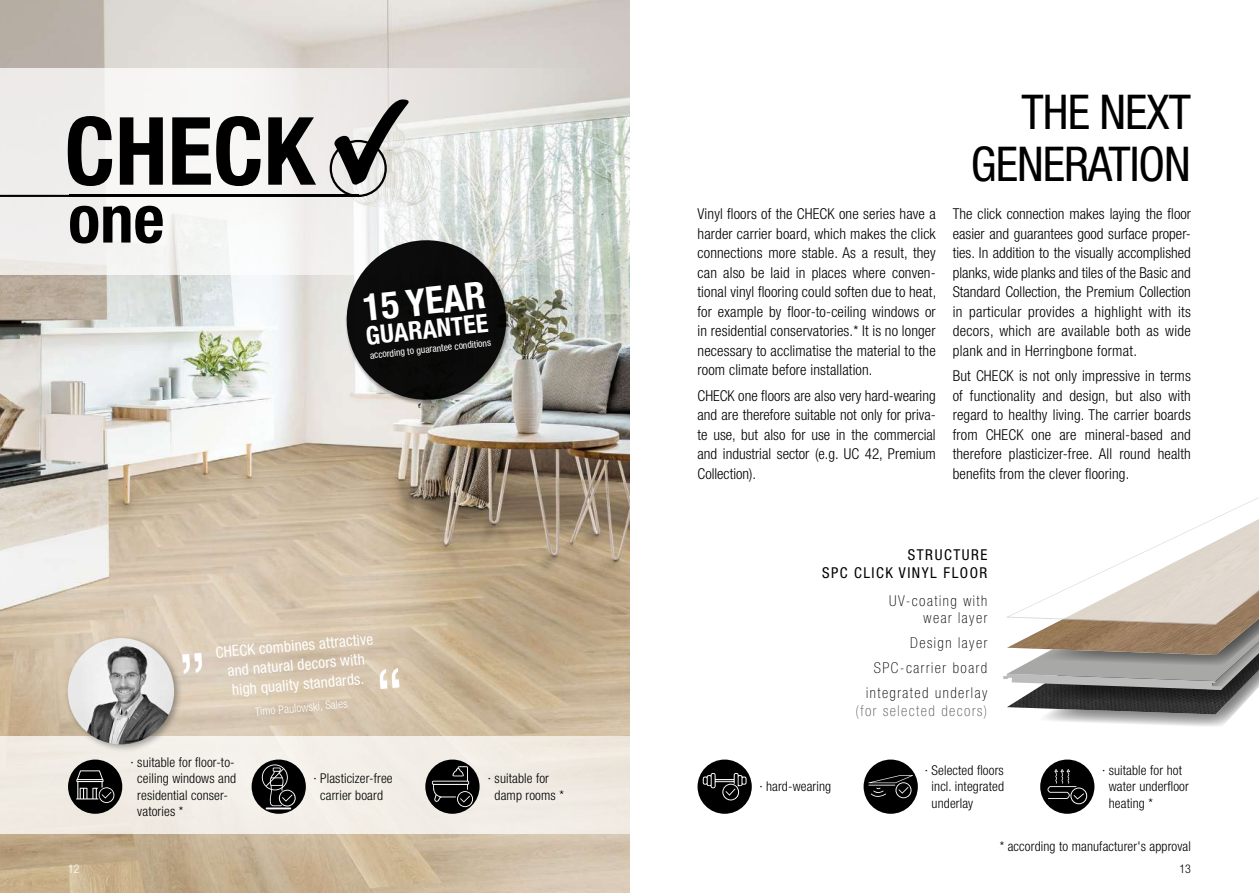
<style>
.page{position:relative;width:1259px;height:893px;background:#fff}
.page>*{position:absolute;margin:0;border:0;box-sizing:border-box;transform-origin:0 0}
.t1{font:condensed 48px/52.3px "Helvetica Neue LT Std";letter-spacing:-.02em;color:#000;text-align:right}
.t2{font:700 condensed 37.65px "Helvetica Neue LT Std";color:#fff}
.t3{font:700 condensed 25.5px "Helvetica Neue LT Std";color:#fff}
.t4{font:condensed 15.45px/19.4px "Helvetica Neue LT Std";color:#fff;text-align:center}
.t5{font:300 condensed 15px/19.5px "Helvetica Neue LT Std";letter-spacing:.01em;color:#000;text-align:justify}
.t6{font:100 condensed 15px/25px "Helvetica Neue LT Std";letter-spacing:.1em;color:#000;text-align:right}
.t7{font:condensed 15px/18px "Helvetica Neue LT Std";letter-spacing:.1em;color:#000;text-align:right}
.t8{font:100 condensed 15px "Helvetica Neue LT Std";letter-spacing:.1em;color:#575756}
.t9{font:300 condensed 13.5px/16.2px "Helvetica Neue LT Std";letter-spacing:.01em;color:#000}
.t10{font:300 condensed 12px "Helvetica Neue LT Std";color:#000}
.t11{font:300 condensed 12px "Helvetica Neue LT Std";color:#fff}
.t12{font:300 condensed 11.55px "Helvetica Neue LT Std";color:#fff}
.t13{font:condensed 9.75px "Helvetica Neue LT Std";color:#fff}
</style>
<div class="page">
<img style="left:0;top:0;width:629px;height:893px">
<svg style="left:0;top:68px;width:629px;height:207px"></svg>
<svg style="left:330px;top:99px;width:79px;height:98px;background:#aaa9a7"></svg>
<hr style="left:69px;top:195px;width:289px;height:2px;background:#000">
<svg style="left:68px;top:116px;width:44px;height:70px;background:#6c6c6b"></svg>
<svg style="left:120px;top:117px;width:43px;height:68px"></svg>
<svg style="left:172px;top:116px;width:88px;height:70px"></svg>
<svg style="left:268px;top:117px;width:48px;height:68px;background:#605f5e"></svg>
<svg style="left:70px;top:206px;width:93px;height:37px"></svg>
<hr style="left:0;top:195px;width:90px;height:2px;background:#000">
<svg style="left:0;top:736px;width:1095px;height:98px;fill:#f4f0ea"></svg>
<div style="left:252px;top:760px;width:54px;height:54px;background:#000;border-radius:50%"></div>
<svg style="left:262px;top:764px;width:34px;height:45px"></svg>
<div style="left:68px;top:760px;width:54px;height:54px;background:#000;border-radius:50%"></div>
<svg style="left:76px;top:770px;width:39px;height:33px"></svg>
<div style="left:425px;top:760px;width:54px;height:54px;background:#000;border-radius:50%"></div>
<svg style="left:432px;top:766px;width:41px;height:41px"></svg>
<div style="left:697px;top:760px;width:55px;height:54px;background:#000;border-radius:50%"></div>
<svg style="left:703px;top:773px;width:43px;height:27px"></svg>
<div style="left:863px;top:760px;width:55px;height:54px;background:#000;border-radius:50%"></div>
<svg style="left:868px;top:775px;width:45px;height:23px"></svg>
<div style="left:1040px;top:760px;width:54px;height:54px;background:#000;border-radius:50%"></div>
<svg style="left:1047px;top:769px;width:40px;height:35px"></svg>
<div style="left:64px;top:634px;width:119px;height:119px;background:#000;opacity:.35"></div>
<img style="left:68px;top:638px;width:106px;height:106px;border-radius:53px">
<svg style="left:1003px;top:497px;width:256px;height:229px"></svg>
<svg style="left:339px;top:232px;width:175px;height:176px;background:#545453"></svg>
<svg style="left:182px;top:653px;width:21px;height:21px"></svg>
<svg style="left:379px;top:668px;width:20px;height:21px"></svg>
<p class="t11" style="left:68px;top:861px;width:13px">12</p>
<h2 class="t2" style="left:360px;top:285px;width:124px;rotate:-6deg">15 YEAR</h2>
<h3 class="t3" style="left:364px;top:320px;width:124px;rotate:-6deg">GUARANTEE</h3>
<p class="t13" style="left:369px;top:350px;width:123px;rotate:-6deg">according to guarantee conditions</p>
<p class="t4" style="left:215px;top:643px;width:160px;rotate:-5deg">CHECK combines attractive and natural decors with high quality standards.</p>
<p class="t12" style="left:255px;top:705px;width:94px;rotate:-5deg">Timo Paulowski, Sales</p>
<p class="t5" style="left:697px;top:204px;width:240px">Vinyl floors of the CHECK one series have a harder carrier board, which makes the click connections more stable. As a result, they can also be laid in places where conven&shy;tional vinyl flooring could soften due to heat, for example by floor-to-ceiling windows or in residential conservatories.* It is no longer necessary to acclimatise the material to the room climate before installation.</p>
<p class="t5" style="left:697px;top:386px;width:240px">CHECK one floors are also very hard-wearing and are therefore suitable not only for priva&shy;te use, but also for use in the commercial and industrial sector (e.g. UC 42, Premium Collection).</p>
<h1 class="t1" style="left:971px;top:85px;width:221px">THE NEXT<br>GENERATION</h1>
<p class="t5" style="left:952px;top:204px;width:240px">The click connection makes laying the floor easier and guarantees good surface proper&shy;ties. In addition to the visually accomplished planks, wide planks and tiles of the Basic and Standard Collection, the Premium Collection in particular provides a highlight with its decors, which are available both as wide plank and in Herringbone format.</p>
<p class="t5" style="left:952px;top:366px;width:240px">But CHECK is not only impressive in terms of functionality and design, but also with regard to healthy living. The carrier boards from CHECK one are mineral-based and therefore plasticizer-free. All round health benefits from the clever flooring.</p>
<p class="t7" style="left:822px;top:546px;width:167px">STRUCTURE<br>SPC CLICK VINYL FLOOR</p>
<p class="t6" style="left:889px;top:593px;width:100px;line-height:16.5px">UV-coating with wear layer</p>
<p class="t6" style="left:866px;top:630px;width:123px">Design layer<br>SPC-carrier board integrated underlay</p>
<p class="t8" style="left:855px;top:702px;width:133px">(for selected decors)</p>
<p class="t9" style="left:137px;top:754px;width:100px;text-indent:-7px">· suitable for floor-to&shy;ceiling windows and residential conser&shy;vatories *</p>
<p class="t9" style="left:313px;top:770px;width:81px;text-align:center">· Plasticizer-free carrier board</p>
<p class="t9" style="left:494px;top:770px;width:71px;text-indent:-7px">· suitable for damp rooms *</p>
<p class="t9" style="left:759px;top:778px;width:73px">· hard-wearing</p>
<p class="t9" style="left:931px;top:762px;width:74px;text-align:justify;text-indent:-7px">· Selected floors incl. integrated underlay</p>
<p class="t9" style="left:1108px;top:762px;width:82px;text-indent:-7px">· suitable for hot water underfloor heating *</p>
<p class="t9" style="left:999px;top:838px;width:193px">* according to manufacturer's approval</p>
<p class="t10" style="left:1179px;top:861px;width:13px">13</p>
</div>
